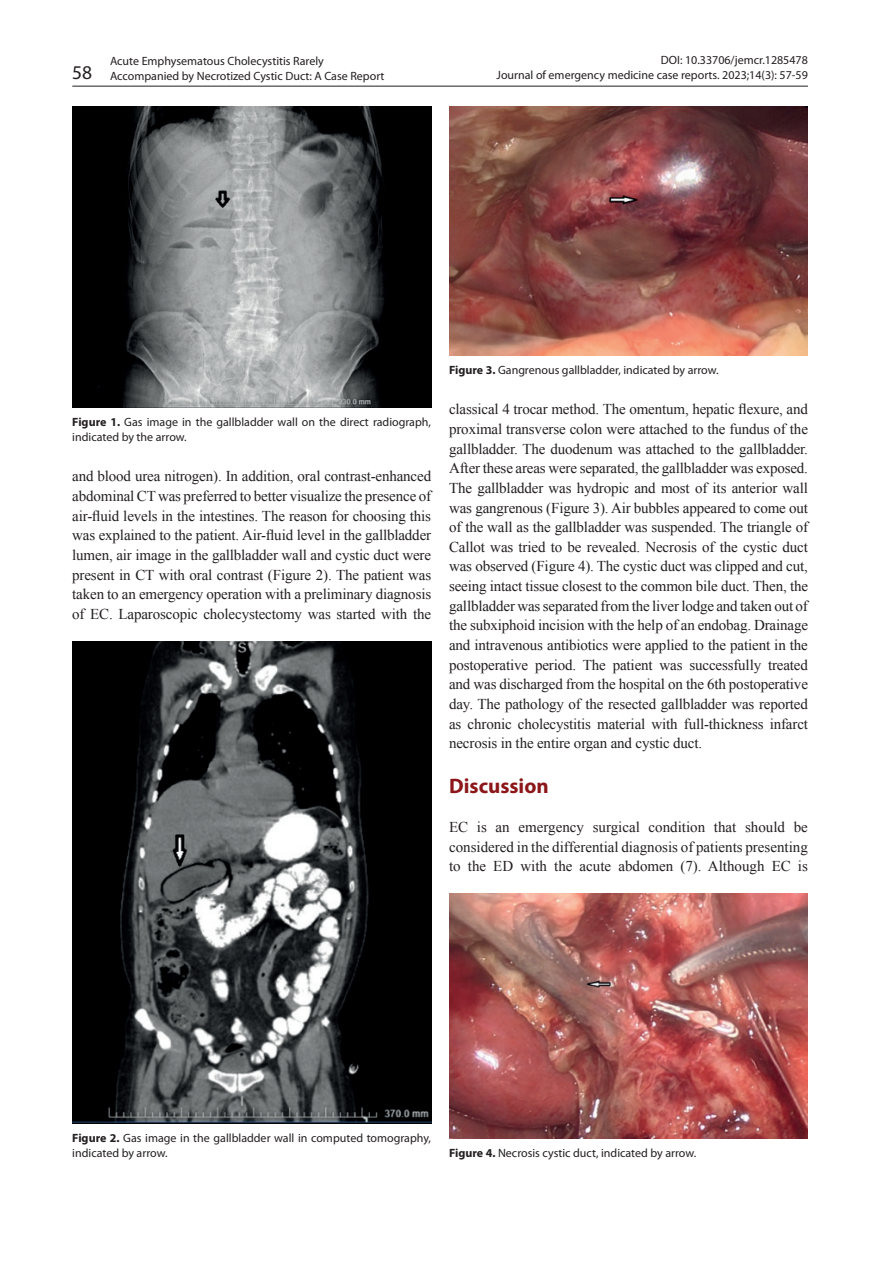
<style>
.page{position:relative;width:893px;height:1263px;background:#fff}
.page>*{position:absolute;margin:0;border:0;box-sizing:border-box;transform-origin:0 0}
.t1{font:700 21px "Myriad Pro";color:#8c171a}
.t2{font:19.5px "Myriad Pro";color:#231f20}
.t3{font:15px/19.6px "Times New Roman";letter-spacing:-.01em;color:#231f20;text-align:justify}
.t4{font:12px/15px "Myriad Pro";color:#231f20}
.s1{font-weight:700}
</style>
<div class="page">
<hr style="left:72px;top:86px;width:736px;height:1px;background:#231f20">
<img style="left:73px;top:106px;width:358px;height:301px">
<img style="left:73px;top:641px;width:358px;height:482px">
<img style="left:450px;top:106px;width:358px;height:249px">
<img style="left:449px;top:893px;width:359px;height:245px">
<h2 class="t2" style="left:72px;top:61px;width:22px">58</h2>
<p class="t4" style="left:110px;top:54px;width:276px;line-height:14.4px">Acute Emphysematous Cholecystitis Rarely<br>Accompanied by Necrotized Cystic Duct: A Case Report</p>
<p class="t4" style="left:661px;top:52px;width:149px">DOI: 10.33706/jemcr.1285478</p>
<p class="t4" style="left:497px;top:67px;width:313px">Journal of emergency medicine case reports. 2023;14(3): 57-59</p>
<p class="t4" style="left:72px;top:414px;width:360px"><span class="s1">Figure 1.</span> Gas image in the gallbladder wall on the direct radiograph, indicated by the arrow.</p>
<p class="t3" style="left:72px;top:466px;width:360px">and blood urea nitrogen). In addition, oral contrast-enhanced abdominal CT was preferred to better visualize the presence of air-fluid levels in the intestines. The reason for choosing this was explained to the patient. Air-fluid level in the gallbladder lumen, air image in the gallbladder wall and cystic duct were present in CT with oral contrast (Figure 2). The patient was taken to an emergency operation with a preliminary diagnosis of EC. Laparoscopic cholecystectomy was started with the</p>
<p class="t4" style="left:449px;top:362px;width:271px"><span class="s1">Figure 3.</span> Gangrenous gallbladder, indicated by arrow.</p>
<p class="t3" style="left:449px;top:399px;width:360px">classical 4 trocar method. The omentum, hepatic flexure, and proximal transverse colon were attached to the fundus of the gallbladder. The duodenum was attached to the gallbladder.<br>After these areas were separated, the gallbladder was exposed.<br>The gallbladder was hydropic and most of its anterior wall was gangrenous (Figure 3). Air bubbles appeared to come out of the wall as the gallbladder was suspended. The triangle of Callot was tried to be revealed. Necrosis of the cystic duct was observed (Figure 4). The cystic duct was clipped and cut, seeing intact tissue closest to the common bile duct. Then, the gallbladder was separated from the liver lodge and taken out of the subxiphoid incision with the help of an endobag. Drainage and intravenous antibiotics were applied to the patient in the postoperative period. The patient was successfully treated and was discharged from the hospital on the 6th postoperative day. The pathology of the resected gallbladder was reported as chronic cholecystitis material with full-thickness infarct necrosis in the entire organ and cystic duct.</p>
<h1 class="t1" style="left:449px;top:772px;width:101px">Discussion</h1>
<p class="t3" style="left:449px;top:817px;width:360px">EC is an emergency surgical condition that should be considered in the differential diagnosis of patients presenting to the ED with the acute abdomen (7). Although EC is</p>
<p class="t4" style="left:72px;top:1130px;width:360px"><span class="s1">Figure 2.</span> Gas image in the gallbladder wall in computed tomography, indicated by arrow.</p>
<p class="t4" style="left:449px;top:1145px;width:249px"><span class="s1">Figure 4.</span> Necrosis cystic duct, indicated by arrow.</p>
</div>
